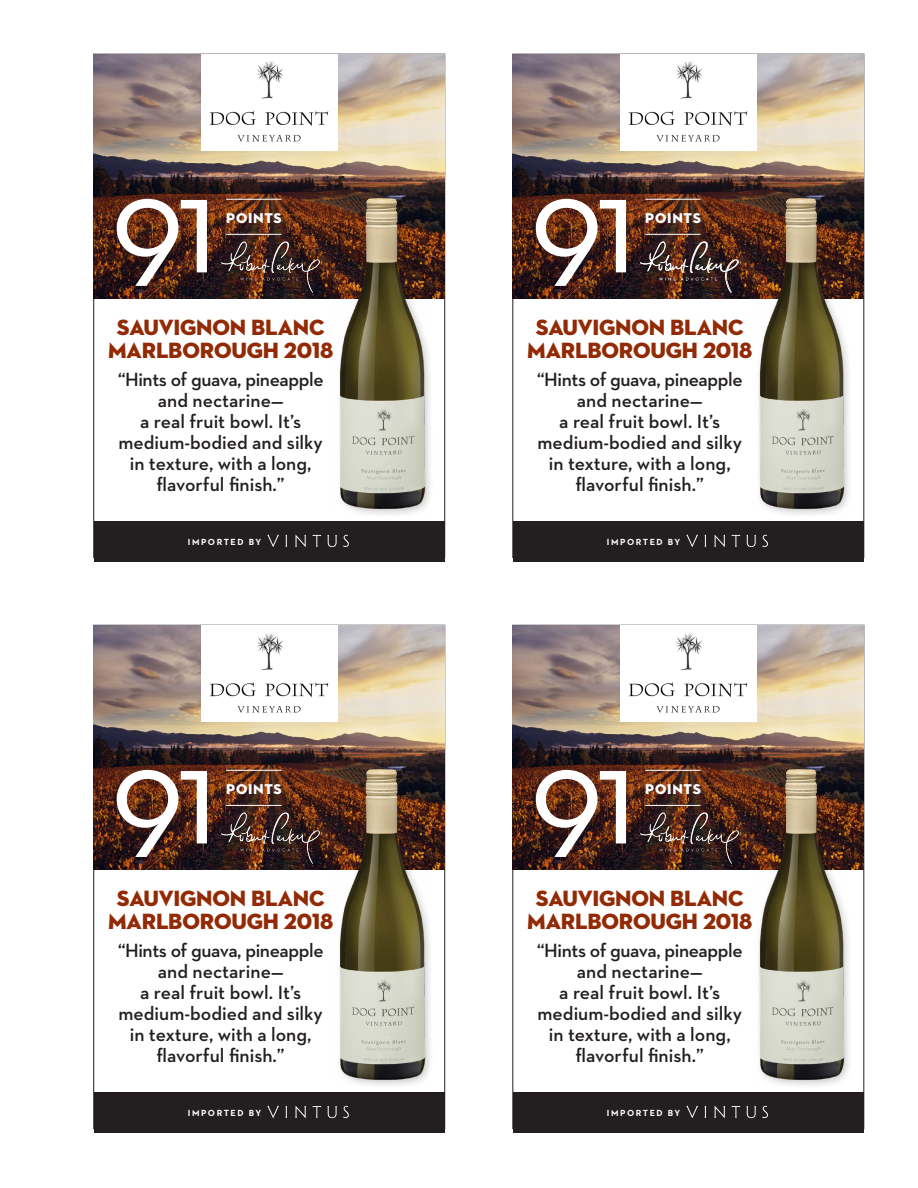
<style>
.page{position:relative;width:918px;height:1188px;background:#fff}
.page>*{position:absolute;margin:0;border:0;box-sizing:border-box;transform-origin:0 0}
.t1{font:143.7px "Neutraface 2 Text";letter-spacing:-.05em;color:#fff}
.t2{font:22.5px/22.5px "Neutraface 2 Display Titling";letter-spacing:-.01em;color:#922b05;text-align:center}
.t3{font:19.5px/21px "Neutraface 2 Text PS Demi LF";color:#231f20;text-align:center}
.t4{font:14.4px "Neutraface 2 Display Titling";letter-spacing:.05em;color:#fff}
.t5{font:700 9px "Neutraface 2 Text";letter-spacing:.17em;color:#fff}
</style>
<div class="page">
<img style="left:94px;top:54px;width:351px;height:244px">
<div style="left:94px;top:521px;width:351px;height:41px;background:#231f20"></div>
<svg style="left:343px;top:535px;width:6px;height:12px"></svg>
<svg style="left:313px;top:535px;width:8px;height:12px"></svg>
<svg style="left:295px;top:535px;width:11px;height:12px"></svg>
<svg style="left:286px;top:535px;width:1px;height:12px"></svg>
<svg style="left:267px;top:535px;width:12px;height:12px"></svg>
<svg style="left:327px;top:535px;width:10px;height:12px"></svg>
<div style="left:201px;top:54px;width:136px;height:96px;background:#fff"></div>
<img style="left:209px;top:61px;width:120px;height:81px">
<div style="left:336px;top:193px;width:99px;height:326px;background:#231f20;opacity:.25"></div>
<img style="left:334px;top:192px;width:95px;height:323px">
<img style="left:221px;top:241px;width:99px;height:51px">
<hr style="left:226px;top:199px;width:55px;height:1px;background:#fff">
<hr style="left:226px;top:234px;width:55px;height:1px;background:#fff">
<img style="left:94px;top:625px;width:351px;height:244px">
<div style="left:94px;top:1092px;width:351px;height:41px;background:#231f20"></div>
<svg style="left:343px;top:1106px;width:6px;height:12px"></svg>
<svg style="left:313px;top:1106px;width:8px;height:12px"></svg>
<svg style="left:295px;top:1106px;width:11px;height:12px"></svg>
<svg style="left:286px;top:1106px;width:1px;height:12px"></svg>
<svg style="left:267px;top:1106px;width:12px;height:12px"></svg>
<svg style="left:327px;top:1106px;width:10px;height:12px"></svg>
<div style="left:201px;top:625px;width:136px;height:96px;background:#fff"></div>
<img style="left:209px;top:633px;width:120px;height:80px">
<div style="left:336px;top:765px;width:99px;height:325px;background:#231f20;opacity:.25"></div>
<img style="left:334px;top:763px;width:95px;height:323px">
<img style="left:221px;top:812px;width:99px;height:51px">
<hr style="left:226px;top:770px;width:55px;height:1px;background:#fff">
<hr style="left:226px;top:805px;width:55px;height:1px;background:#fff">
<img style="left:513px;top:54px;width:351px;height:244px">
<div style="left:513px;top:521px;width:351px;height:41px;background:#231f20"></div>
<svg style="left:762px;top:535px;width:6px;height:12px"></svg>
<svg style="left:732px;top:535px;width:8px;height:12px"></svg>
<svg style="left:714px;top:535px;width:11px;height:12px"></svg>
<svg style="left:705px;top:535px;width:1px;height:12px"></svg>
<svg style="left:686px;top:535px;width:12px;height:12px"></svg>
<svg style="left:747px;top:535px;width:9px;height:12px"></svg>
<div style="left:620px;top:54px;width:137px;height:96px;background:#fff"></div>
<img style="left:628px;top:61px;width:120px;height:81px">
<div style="left:755px;top:193px;width:99px;height:326px;background:#231f20;opacity:.25"></div>
<img style="left:753px;top:192px;width:95px;height:323px">
<hr style="left:645px;top:199px;width:56px;height:1px;background:#fff">
<hr style="left:645px;top:234px;width:56px;height:1px;background:#fff">
<img style="left:513px;top:625px;width:351px;height:244px">
<div style="left:513px;top:1092px;width:351px;height:41px;background:#231f20"></div>
<svg style="left:762px;top:1106px;width:6px;height:12px"></svg>
<svg style="left:732px;top:1106px;width:8px;height:12px"></svg>
<svg style="left:714px;top:1106px;width:11px;height:12px"></svg>
<svg style="left:705px;top:1106px;width:1px;height:12px"></svg>
<svg style="left:686px;top:1106px;width:12px;height:12px"></svg>
<svg style="left:747px;top:1106px;width:9px;height:12px"></svg>
<div style="left:620px;top:625px;width:137px;height:96px;background:#fff"></div>
<img style="left:628px;top:633px;width:120px;height:80px">
<div style="left:755px;top:765px;width:99px;height:325px;background:#231f20;opacity:.25"></div>
<img style="left:753px;top:763px;width:95px;height:323px">
<img style="left:640px;top:812px;width:99px;height:51px">
<hr style="left:645px;top:770px;width:56px;height:1px;background:#fff">
<hr style="left:645px;top:805px;width:56px;height:1px;background:#fff">
<img style="left:639px;top:241px;width:100px;height:51px">
<p class="t1" style="left:111px;top:136px;width:109px">91</p>
<p class="t4" style="left:226px;top:209px;width:57px">POINTS</p>
<p class="t2" style="left:108px;top:316px;width:227px">SAUVIGNON BLANC<br>MARLBOROUGH 2018</p>
<p class="t3" style="left:118px;top:369px;width:208px">“Hints of guava, pineapple and nectarine—<br>a real fruit bowl. It’s medium-bodied and silky in texture, with a long, flavorful finish.”</p>
<p class="t5" style="left:188px;top:536px;width:75px">IMPORTED BY</p>
<p class="t1" style="left:111px;top:707px;width:109px">91</p>
<p class="t4" style="left:226px;top:780px;width:57px">POINTS</p>
<p class="t2" style="left:108px;top:887px;width:227px">SAUVIGNON BLANC<br>MARLBOROUGH 2018</p>
<p class="t3" style="left:118px;top:940px;width:208px">“Hints of guava, pineapple and nectarine—<br>a real fruit bowl. It’s medium-bodied and silky in texture, with a long, flavorful finish.”</p>
<p class="t5" style="left:188px;top:1107px;width:75px">IMPORTED BY</p>
<p class="t1" style="left:530px;top:136px;width:109px">91</p>
<p class="t4" style="left:645px;top:209px;width:57px">POINTS</p>
<p class="t2" style="left:527px;top:316px;width:227px">SAUVIGNON BLANC<br>MARLBOROUGH 2018</p>
<p class="t3" style="left:537px;top:369px;width:208px">“Hints of guava, pineapple and nectarine—<br>a real fruit bowl. It’s medium-bodied and silky in texture, with a long, flavorful finish.”</p>
<p class="t5" style="left:607px;top:536px;width:75px">IMPORTED BY</p>
<p class="t1" style="left:530px;top:707px;width:109px">91</p>
<p class="t4" style="left:645px;top:780px;width:57px">POINTS</p>
<p class="t2" style="left:527px;top:887px;width:227px">SAUVIGNON BLANC<br>MARLBOROUGH 2018</p>
<p class="t3" style="left:537px;top:940px;width:208px">“Hints of guava, pineapple and nectarine—<br>a real fruit bowl. It’s medium-bodied and silky in texture, with a long, flavorful finish.”</p>
<p class="t5" style="left:607px;top:1107px;width:75px">IMPORTED BY</p>
</div>
